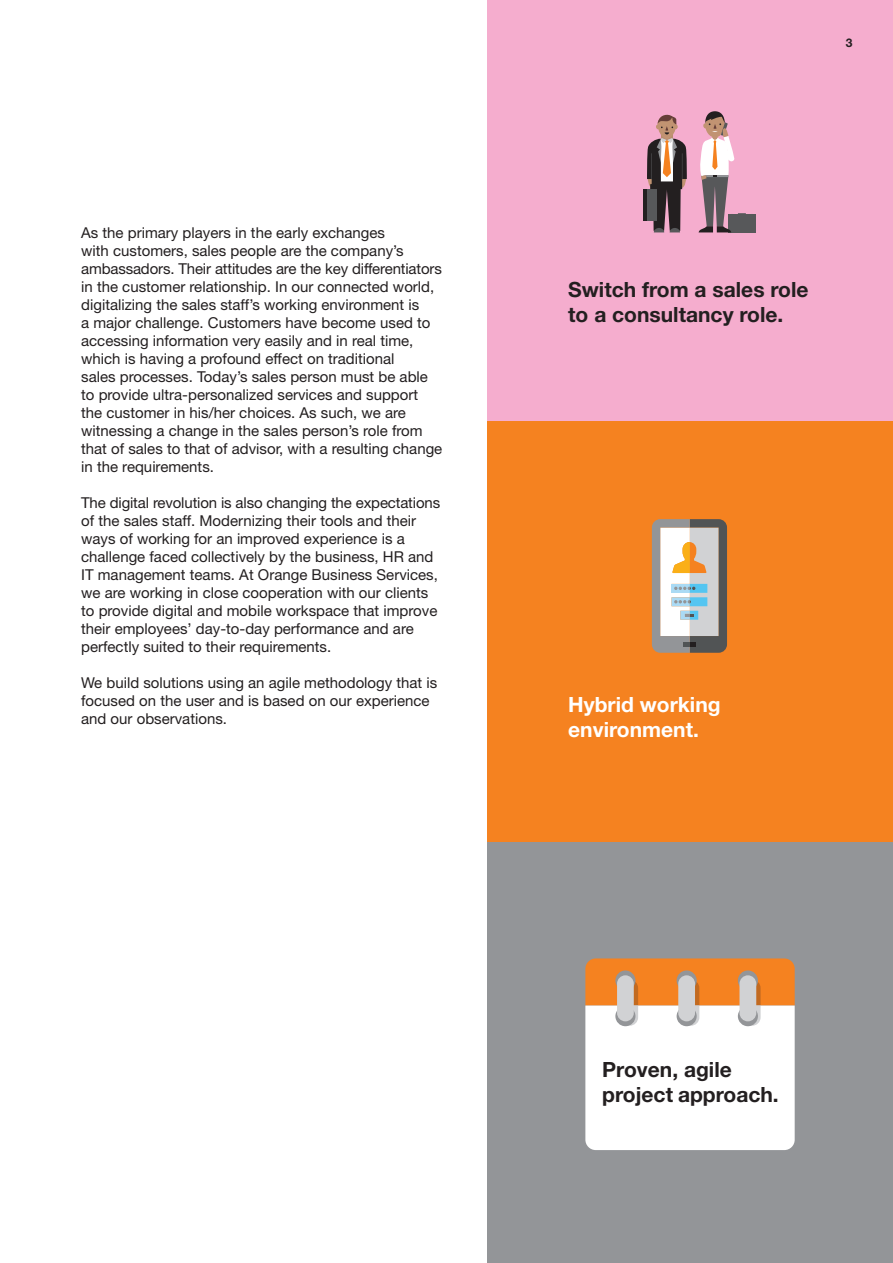
<style>
.page{position:relative;width:893px;height:1263px;background:#fff}
.page>*{position:absolute;margin:0;border:0;box-sizing:border-box;transform-origin:0 0}
.t1{font:700 21px/25.2px "Helvetica Neue LT Std";color:#231f20}
.t2{font:700 21px/25.2px "Helvetica Neue LT Std";color:#fff}
.t3{font:15px/18px "Helvetica Neue LT Std";color:#231f20}
.t4{font:700 12px "Helvetica Neue LT Std";color:#231f20}
</style>
<div class="page">
<div style="left:487px;top:0;width:406px;height:421px;background:#f5adce"></div>
<div style="left:487px;top:842px;width:406px;height:421px;background:#939598"></div>
<div style="left:487px;top:421px;width:406px;height:421px;background:#f58220"></div>
<svg style="left:652px;top:519px;width:75px;height:134px;background:#b5b5b0"></svg>
<svg style="left:585px;top:958px;width:210px;height:192px;background:#fae2ce"></svg>
<svg style="left:615px;top:1006px;width:20px;height:20px"></svg>
<div style="left:615px;top:970px;width:20px;height:20px;background:#939598;border-radius:50%"></div>
<div style="left:617px;top:975px;width:17px;height:46px;background:#d1d2d4;border-radius:8px"></div>
<svg style="left:677px;top:1006px;width:20px;height:20px"></svg>
<div style="left:677px;top:970px;width:20px;height:20px;background:#939598;border-radius:50%"></div>
<div style="left:678px;top:975px;width:17px;height:46px;background:#d1d2d4;border-radius:8px"></div>
<svg style="left:738px;top:1006px;width:20px;height:20px"></svg>
<svg style="left:738px;top:970px;width:20px;height:20px"></svg>
<div style="left:739px;top:975px;width:17px;height:46px;background:#d1d2d4;border-radius:8px"></div>
<div style="left:643px;top:189px;width:13px;height:32px;background:#231f20"></div>
<div style="left:728px;top:214px;width:27px;height:18px;background:#57585a"></div>
<svg style="left:698px;top:111px;width:48px;height:121px"></svg>
<svg style="left:647px;top:115px;width:40px;height:117px"></svg>
<p class="t3" style="left:81px;top:223px;width:363px">As the primary players in the early exchanges<br>with customers, sales people are the company’s ambassadors. Their attitudes are the key differentiators in the customer relationship. In our connected world, digitalizing the sales staff’s working environment is<br>a major challenge. Customers have become used to accessing information very easily and in real time, which is having a profound effect on traditional<br>sales processes. Today’s sales person must be able to provide ultra-personalized services and support the customer in his/her choices. As such, we are witnessing a change in the sales person’s role from that of sales to that of advisor, with a resulting change in the requirements.</p>
<p class="t3" style="left:81px;top:493px;width:361px">The digital revolution is also changing the expectations of the sales staff. Modernizing their tools and their ways of working for an improved experience is a challenge faced collectively by the business, HR and IT management teams. At Orange Business Services, we are working in close cooperation with our clients to provide digital and mobile workspace that improve their employees’ day-to-day performance and are perfectly suited to their requirements.</p>
<p class="t3" style="left:81px;top:673px;width:358px">We build solutions using an agile methodology that is focused on the user and is based on our experience and our observations.</p>
<p class="t4" style="left:846px;top:35px;width:8px">3</p>
<h1 class="t1" style="left:568px;top:276px;width:242px">Switch from a sales role to a consultancy role.</h1>
<h1 class="t2" style="left:568px;top:691px;width:154px">Hybrid working environment.</h1>
<h1 class="t1" style="left:602px;top:1056px;width:178px">Proven, agile project approach.</h1>
</div>
